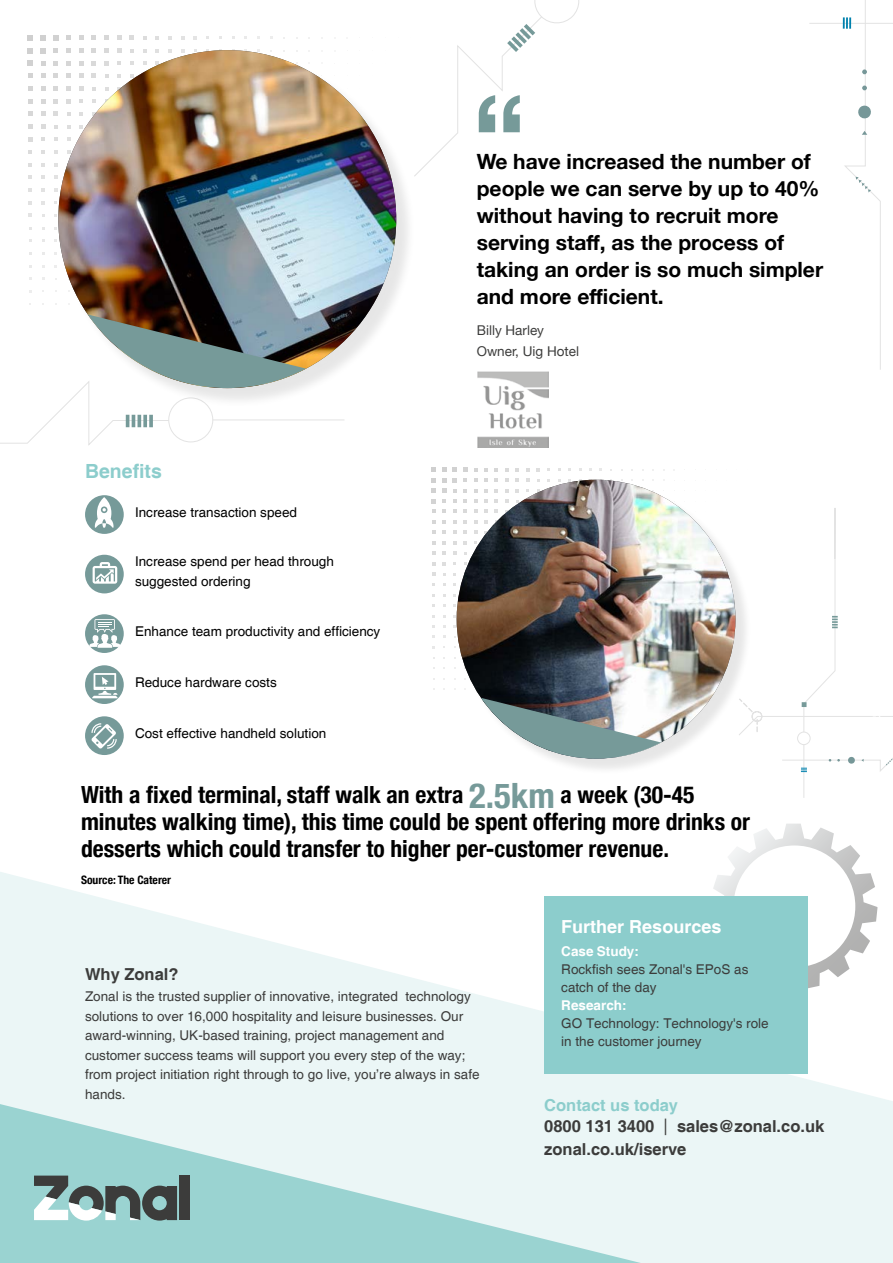
<style>
.page{position:relative;width:893px;height:1263px;background:#fff}
.page>*{position:absolute;margin:0;border:0;box-sizing:border-box;transform-origin:0 0}
.Quotes{font:700 115.5px "Helvetica Neue";color:#769a99}
.Body_Text{font:700 condensed 23.7px/27px "Helvetica Neue";color:#000}
.Quotes-2{font:700 21px/27px "Helvetica Neue";color:#000}
.Large_subhead{font:700 19.5px "Helvetica";color:#8ccdcc}
.Boxed_New_x{font:700 18px "Helvetica";color:#fff}
.Body_Text-2{font:700 16.5px/21.9px "Helvetica";color:#3c3c3b}
.Boxed_body_dark{font:700 16.5px "Helvetica";color:#3c3c3b}
.Boxed_body_dark-2{font:13.5px/19.5px "Helvetica";color:#3c3c3b}
.Icon_text{font:13.5px/19.5px "Helvetica";color:#000}
.Boxed_New_x-2{font:13.5px/18px "Helvetica";color:#3c3c3b}
.Quote_Company{font:13.5px "Helvetica Neue";color:#3c3c3b}
.Quote_name{font:13.5px "Helvetica Neue";color:#3c3c3b}
.Body_Text-3{font:700 condensed 11.7px "Helvetica Neue";color:#000}
.s1{font-size:34.8px;color:#769a99}
.s2{font-weight:700;color:#fff}
.s3{color:#8ccdcc}
.s4{font-weight:400}
</style>
<div class="page">
<svg style="left:0;top:408px;width:344px;height:37px"></svg>
<svg style="left:168px;top:408px;width:46px;height:37px"></svg>
<svg style="left:126px;top:415px;width:15px;height:12px"></svg>
<svg style="left:143px;top:415px;width:4px;height:12px"></svg>
<svg style="left:149px;top:415px;width:4px;height:12px"></svg>
<svg style="left:728px;top:824px;width:132px;height:48px"></svg>
<svg style="left:42px;top:188px;width:3px;height:4px"></svg>
<svg style="left:29px;top:188px;width:3px;height:4px"></svg>
<svg style="left:41px;top:176px;width:4px;height:3px"></svg>
<svg style="left:54px;top:163px;width:4px;height:3px"></svg>
<svg style="left:41px;top:163px;width:4px;height:3px"></svg>
<svg style="left:54px;top:150px;width:4px;height:4px"></svg>
<svg style="left:41px;top:150px;width:4px;height:4px"></svg>
<svg style="left:29px;top:150px;width:3px;height:4px"></svg>
<svg style="left:54px;top:137px;width:4px;height:4px"></svg>
<svg style="left:41px;top:137px;width:4px;height:4px"></svg>
<svg style="left:28px;top:137px;width:5px;height:4px"></svg>
<svg style="left:54px;top:125px;width:4px;height:4px"></svg>
<svg style="left:41px;top:125px;width:4px;height:4px"></svg>
<svg style="left:28px;top:125px;width:5px;height:4px"></svg>
<svg style="left:54px;top:112px;width:4px;height:4px"></svg>
<svg style="left:41px;top:112px;width:4px;height:4px"></svg>
<svg style="left:28px;top:112px;width:5px;height:4px"></svg>
<svg style="left:54px;top:99px;width:4px;height:4px"></svg>
<svg style="left:41px;top:99px;width:4px;height:4px"></svg>
<svg style="left:28px;top:99px;width:5px;height:5px"></svg>
<svg style="left:54px;top:86px;width:4px;height:5px"></svg>
<svg style="left:41px;top:86px;width:4px;height:5px"></svg>
<svg style="left:28px;top:86px;width:5px;height:5px"></svg>
<svg style="left:54px;top:74px;width:4px;height:4px"></svg>
<svg style="left:41px;top:74px;width:5px;height:4px"></svg>
<svg style="left:28px;top:73px;width:5px;height:5px"></svg>
<svg style="left:53px;top:61px;width:5px;height:5px"></svg>
<svg style="left:41px;top:61px;width:5px;height:5px"></svg>
<svg style="left:28px;top:61px;width:5px;height:5px"></svg>
<svg style="left:155px;top:49px;width:4px;height:3px"></svg>
<svg style="left:130px;top:49px;width:4px;height:4px"></svg>
<svg style="left:117px;top:49px;width:4px;height:4px"></svg>
<svg style="left:104px;top:48px;width:5px;height:5px"></svg>
<svg style="left:92px;top:48px;width:4px;height:5px"></svg>
<svg style="left:79px;top:48px;width:4px;height:5px"></svg>
<svg style="left:66px;top:48px;width:5px;height:5px"></svg>
<svg style="left:53px;top:48px;width:5px;height:5px"></svg>
<svg style="left:41px;top:48px;width:5px;height:5px"></svg>
<svg style="left:28px;top:48px;width:5px;height:5px"></svg>
<svg style="left:416px;top:0;width:163px;height:175px"></svg>
<svg style="left:168px;top:36px;width:4px;height:4px"></svg>
<svg style="left:155px;top:36px;width:4px;height:4px"></svg>
<svg style="left:143px;top:36px;width:3px;height:4px"></svg>
<svg style="left:130px;top:36px;width:4px;height:4px"></svg>
<svg style="left:117px;top:36px;width:4px;height:4px"></svg>
<svg style="left:104px;top:36px;width:5px;height:4px"></svg>
<svg style="left:92px;top:36px;width:4px;height:4px"></svg>
<svg style="left:79px;top:36px;width:5px;height:4px"></svg>
<svg style="left:66px;top:35px;width:5px;height:5px"></svg>
<svg style="left:53px;top:35px;width:5px;height:5px"></svg>
<svg style="left:41px;top:35px;width:5px;height:6px"></svg>
<svg style="left:28px;top:35px;width:5px;height:6px"></svg>
<svg style="left:0;top:872px;width:893px;height:391px;fill:#ebf6f6"></svg>
<svg style="left:0;top:1104px;width:641px;height:159px;background:#c4e5e4"></svg>
<div style="left:179px;top:1175px;width:10px;height:45px;background:#3c3c3b"></div>
<svg style="left:69px;top:1185px;width:35px;height:35px"></svg>
<svg style="left:105px;top:1185px;width:72px;height:35px;background:#607371"></svg>
<svg style="left:34px;top:1175px;width:34px;height:45px"></svg>
<div style="left:85px;top:495px;width:39px;height:39px;background:#769a99;border-radius:50%"></div>
<svg style="left:95px;top:497px;width:19px;height:31px"></svg>
<div style="left:85px;top:555px;width:39px;height:38px;background:#769a99;border-radius:50%"></div>
<svg style="left:93px;top:562px;width:24px;height:22px"></svg>
<div style="left:85px;top:614px;width:39px;height:39px;background:#769a99;border-radius:50%"></div>
<svg style="left:89px;top:619px;width:32px;height:29px"></svg>
<div style="left:85px;top:665px;width:39px;height:39px;background:#769a99;border-radius:50%"></div>
<svg style="left:92px;top:673px;width:25px;height:25px"></svg>
<div style="left:85px;top:716px;width:39px;height:39px;background:#769a99;border-radius:50%"></div>
<svg style="left:91px;top:723px;width:26px;height:26px"></svg>
<div style="left:61px;top:53px;width:355px;height:355px;background:#000;opacity:.1"></div>
<img style="left:58px;top:50px;width:338px;height:338px;border-radius:169px">
<svg style="left:88px;top:314px;width:218px;height:74px"></svg>
<img style="left:478px;top:371px;width:70px;height:77px">
<div style="left:544px;top:896px;width:264px;height:177px;background:#8ccdcc"></div>
<svg style="left:442px;top:541px;width:4px;height:3px"></svg>
<svg style="left:432px;top:541px;width:3px;height:4px"></svg>
<svg style="left:442px;top:531px;width:4px;height:3px"></svg>
<svg style="left:453px;top:520px;width:3px;height:4px"></svg>
<svg style="left:442px;top:520px;width:4px;height:4px"></svg>
<svg style="left:432px;top:520px;width:4px;height:4px"></svg>
<svg style="left:442px;top:510px;width:4px;height:3px"></svg>
<svg style="left:432px;top:509px;width:4px;height:4px"></svg>
<svg style="left:453px;top:499px;width:3px;height:4px"></svg>
<svg style="left:442px;top:499px;width:4px;height:4px"></svg>
<svg style="left:432px;top:499px;width:4px;height:4px"></svg>
<svg style="left:453px;top:489px;width:4px;height:3px"></svg>
<svg style="left:442px;top:489px;width:4px;height:4px"></svg>
<svg style="left:432px;top:488px;width:4px;height:5px"></svg>
<svg style="left:516px;top:478px;width:3px;height:4px"></svg>
<svg style="left:505px;top:478px;width:4px;height:4px"></svg>
<svg style="left:495px;top:478px;width:3px;height:4px"></svg>
<svg style="left:484px;top:478px;width:4px;height:4px"></svg>
<svg style="left:474px;top:478px;width:3px;height:4px"></svg>
<svg style="left:463px;top:478px;width:4px;height:4px"></svg>
<svg style="left:453px;top:478px;width:4px;height:4px"></svg>
<svg style="left:442px;top:478px;width:4px;height:4px"></svg>
<svg style="left:432px;top:478px;width:4px;height:4px"></svg>
<svg style="left:752px;top:0;width:141px;height:798px"></svg>
<svg style="left:505px;top:468px;width:4px;height:3px"></svg>
<svg style="left:484px;top:468px;width:4px;height:3px"></svg>
<svg style="left:474px;top:468px;width:3px;height:4px"></svg>
<svg style="left:463px;top:468px;width:4px;height:4px"></svg>
<svg style="left:452px;top:468px;width:5px;height:4px"></svg>
<svg style="left:442px;top:467px;width:4px;height:5px"></svg>
<svg style="left:431px;top:467px;width:5px;height:5px"></svg>
<div style="left:459px;top:482px;width:293px;height:293px;background:#000;opacity:.1"></div>
<img style="left:457px;top:480px;width:278px;height:278px;border-radius:139px">
<svg style="left:481px;top:698px;width:180px;height:60px"></svg>
<p class="Large_subhead" style="left:85px;top:459px;width:78px">Benefits</p>
<p class="Icon_text" style="left:135px;top:503px;width:164px">Increase transaction speed</p>
<p class="Icon_text" style="left:135px;top:552px;width:200px">Increase spend per head through suggested ordering</p>
<p class="Icon_text" style="left:135px;top:622px;width:247px">Enhance team productivity and efficiency</p>
<p class="Icon_text" style="left:135px;top:673px;width:143px">Reduce hardware costs</p>
<p class="Icon_text" style="left:135px;top:724px;width:193px">Cost effective handheld solution</p>
<p class="Quotes" style="left:472px;top:46px;width:55px">“</p>
<p class="Quotes-2" style="left:477px;top:148px;width:348px">We have increased the number of people we can serve by up to 40% without having to recruit more serving staff, as the process of taking an order is so much simpler and more efficient.</p>
<p class="Quote_name" style="left:477px;top:321px;width:69px">Billy Harley</p>
<p class="Quote_Company" style="left:477px;top:341px;width:104px">Owner, Uig Hotel</p>
<p class="Body_Text" style="left:81px;top:779px;width:671px">With a fixed terminal, staff walk an extra <span class="s1">2.5km</span> a week (30-45 minutes walking time), this time could be spent offering more drinks or desserts which could transfer to higher per-customer revenue.</p>
<p class="Body_Text-3" style="left:81px;top:870px;width:92px">Source: The Caterer</p>
<p class="Boxed_body_dark" style="left:85px;top:964px;width:95px">Why Zonal?</p>
<p class="Boxed_body_dark-2" style="left:85px;top:987px;width:396px">Zonal is the trusted supplier of innovative, integrated technology solutions to over 16,000 hospitality and leisure businesses. Our award-winning, UK-based training, project management and customer success teams will support you every step of the way; from project initiation right through to go live, you’re always in safe hands.</p>
<p class="Boxed_New_x" style="left:561px;top:916px;width:162px">Further Resources</p>
<p class="Boxed_New_x-2" style="left:561px;top:943px;width:209px"><span class="s2">Case Study:<br></span>Rockfish sees Zonal's EPoS as catch of the day<br><span class="s2">Research:<br></span>GO Technology: Technology's role in the customer journey</p>
<p class="Body_Text-2" style="left:544px;top:1095px;width:281px"><span class="s3">Contact us today<br></span>0800 131 3400 <span class="s4">|</span> sales@zonal.co.uk zonal.co.uk/iserve</p>
</div>
